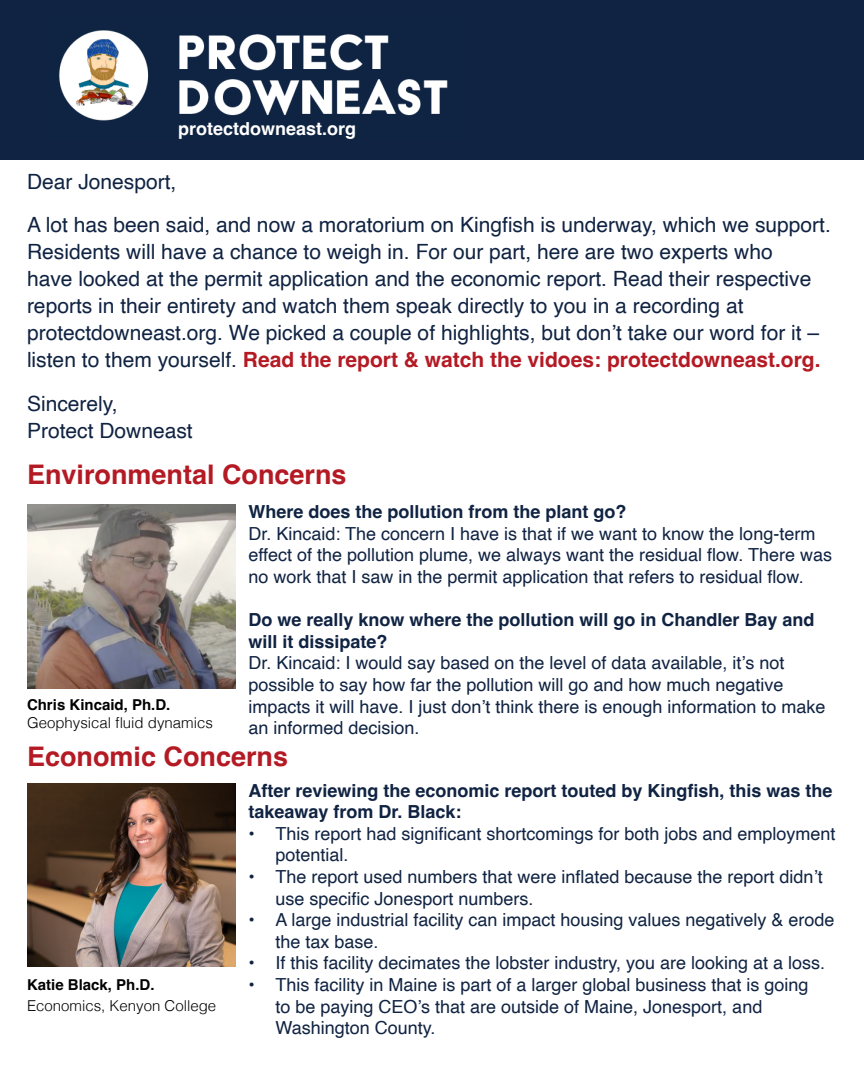
<style>
.page{position:relative;width:864px;height:1080px;background:#fff}
.page>*{position:absolute;margin:0;border:0;box-sizing:border-box;transform-origin:0 0}
.t1{font:700 27px "Helvetica";color:#b41a24}
.t2{font:21px/27px "Helvetica";color:#102342}
.t3{font:18px/21.6px "Helvetica";color:#102342}
.t4{font:700 18px/21.6px "Helvetica";color:#102342}
.t5{font:700 18px "Helvetica";color:#fff}
.t6{font:300 15px/18px "Helvetica";color:#000}
.s1{font-weight:700;color:#b41a24}
.s2{font-weight:700}
</style>
<div class="page">
<div style="left:0;top:0;width:864px;height:160px;background:#102342"></div>
<img style="left:59px;top:30px;width:389px;height:91px">
<img style="left:27px;top:505px;width:208px;height:183px">
<img style="left:27px;top:783px;width:208px;height:184px">
<p class="t5" style="left:178px;top:118px;width:180px">protectdowneast.org</p>
<p class="t2" style="left:27px;top:168px;width:151px">Dear Jonesport,</p>
<p class="t2" style="left:27px;top:212px;width:805px">A lot has been said, and now a moratorium on Kingfish is underway, which we support.<br>Residents will have a chance to weigh in. For our part, here are two experts who<br>have looked at the permit application and the economic report. Read their respective reports in their entirety and watch them speak directly to you in a recording at protectdowneast.org. We picked a couple of highlights, but don’t take our word for it – listen to them yourself. <span class="s1">Read the report &amp; watch the vidoes: protectdowneast.org.</span></p>
<p class="t2" style="left:27px;top:390px;width:92px">Sincerely,</p>
<p class="t2" style="left:27px;top:417px;width:167px">Protect Downeast</p>
<p class="t1" style="left:27px;top:458px;width:321px">Environmental Concerns</p>
<p class="t6" style="left:27px;top:694px;width:187px"><span class="s2">Chris Kincaid, Ph.D.<br></span>Geophysical fluid dynamics</p>
<p class="t4" style="left:248px;top:503px;width:380px">Where does the pollution from the plant go?</p>
<p class="t3" style="left:248px;top:523px;width:585px">Dr. Kincaid: The concern I have is that if we want to know the long-term effect of the pollution plume, we always want the residual flow. There was no work that I saw in the permit application that refers to residual flow.</p>
<p class="t4" style="left:248px;top:611px;width:568px">Do we really know where the pollution will go in Chandler Bay and will it dissipate?</p>
<p class="t3" style="left:248px;top:653px;width:579px">Dr. Kincaid: I would say based on the level of data available, it’s not possible to say how far the pollution will go and how much negative impacts it will have. I just don’t think there is enough information to make an informed decision.</p>
<p class="t1" style="left:27px;top:740px;width:263px">Economic Concerns</p>
<p class="t6" style="left:27px;top:972px;width:191px;line-height:21.6px"><span class="s2">Katie Black, Ph.D.<br></span>Economics, Kenyon College</p>
<p class="t4" style="left:248px;top:781px;width:586px">After reviewing the economic report touted by Kingfish, this was the takeaway from Dr. Black:</p>
<p class="t3" style="left:275px;top:823px;width:562px;text-indent:-27px">• This report had significant shortcomings for both jobs and employment potential.</p>
<p class="t3" style="left:275px;top:866px;width:549px;text-indent:-27px">• The report used numbers that were inflated because the report didn’t use specific Jonesport numbers.</p>
<p class="t3" style="left:275px;top:910px;width:561px;text-indent:-27px">• A large industrial facility can impact housing values negatively &amp; erode the tax base.</p>
<p class="t3" style="left:248px;top:953px;width:578px">• If this facility decimates the lobster industry, you are looking at a loss.</p>
<p class="t3" style="left:275px;top:974px;width:535px;text-indent:-27px">• This facility in Maine is part of a larger global business that is going to be paying CEO’s that are outside of Maine, Jonesport, and<br>Washington County.</p>
</div>
